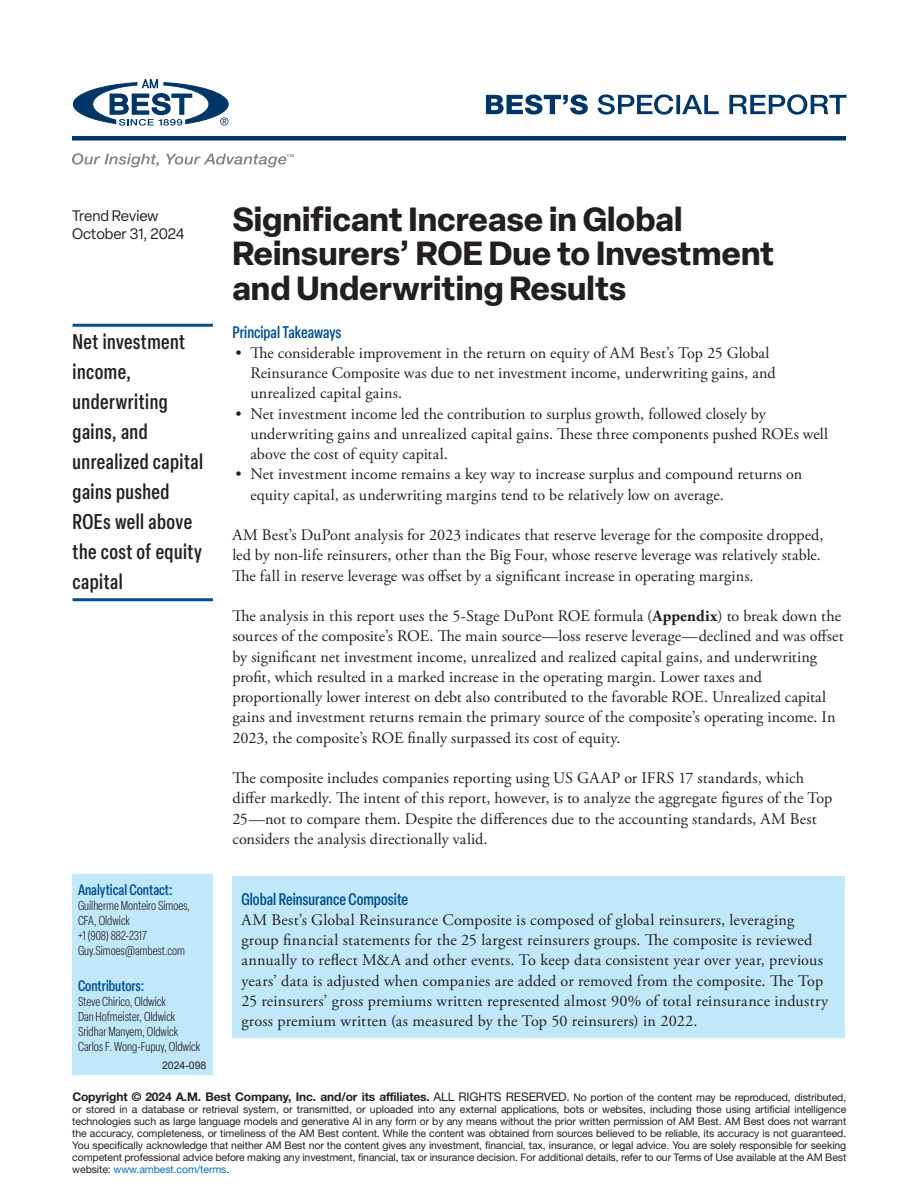
<style>
.page{position:relative;width:918px;height:1188px;background:#fff}
.page>*{position:absolute;margin:0;border:0;box-sizing:border-box;transform-origin:0 0}
.t1{font:700 33px/34.5px "Elza";color:#231f20}
.t2{font:500 condensed 21px/30px "Elza";letter-spacing:.025em;color:#231f20}
.t3{font:500 condensed 16.5px "Elza";color:#004f8f}
.t4{font:16.2px/20.2px "Adobe Garamond Pro";letter-spacing:.005em;color:#231f20}
.t5{font:500 condensed 15px "Elza";color:#004f8f}
.t6{font:15px/18px "Elza";letter-spacing:-.005em;color:#231f20}
.t7{font:300 condensed 12.75px/15px "Elza";color:#231f20}
.t8{font:700 12px "Helvetica Neue";letter-spacing:-.01em;color:#231f20}
.t9{font:10.5px/12px "Helvetica Neue";letter-spacing:-.01em;color:#231f20;text-align:justify}
.t10{font:10.5px "Arial";color:#231f20}
.s1{font-weight:700}
.s2{font-weight:400}
.s3{font-weight:400;font-size:10.5px}
.s4{color:#0872ba}
</style>
<div class="page">
<div style="left:72px;top:136px;width:774px;height:5px;background:#003667"></div>
<svg style="left:486px;top:94px;width:360px;height:21px"></svg>
<svg style="left:73px;top:79px;width:156px;height:47px"></svg>
<svg style="left:72px;top:153px;width:222px;height:14px"></svg>
<div style="left:72px;top:874px;width:140px;height:202px;background:#c1e8fa"></div>
<hr style="left:73px;top:324px;width:140px;height:3px;background:#004f8f">
<hr style="left:73px;top:598px;width:140px;height:3px;background:#004f8f">
<div style="left:232px;top:877px;width:612px;height:161px;background:#c1e8fa"></div>
<p class="t6" style="left:72px;top:207px;width:114px">Trend Review<br>October 31, 2024</p>
<h1 class="t1" style="left:232px;top:201px;width:543px">Significant Increase in Global<br>Reinsurers’ ROE Due to Investment and Underwriting Results</h1>
<p class="t3" style="left:232px;top:321px;width:111px">Principal Takeaways</p>
<p class="t4" style="left:250px;top:343px;width:527px;text-indent:-15px">• The considerable improvement in the return on equity of AM Best’s Top 25 Global<br>Reinsurance Composite was due to net investment income, underwriting gains, and unrealized capital gains.</p>
<p class="t4" style="left:250px;top:404px;width:579px;text-indent:-15px">• Net investment income led the contribution to surplus growth, followed closely by underwriting gains and unrealized capital gains. These three components pushed ROEs well above the cost of equity capital.</p>
<p class="t4" style="left:250px;top:465px;width:553px;text-indent:-15px">• Net investment income remains a key way to increase surplus and compound returns on equity capital, as underwriting margins tend to be relatively low on average.</p>
<p class="t4" style="left:232px;top:525px;width:593px">AM Best’s DuPont analysis for 2023 indicates that reserve leverage for the composite dropped, led by non-life reinsurers, other than the Big Four, whose reserve leverage was relatively stable.<br>The fall in reserve leverage was offset by a significant increase in operating margins.</p>
<p class="t4" style="left:232px;top:606px;width:613px">The analysis in this report uses the 5-Stage DuPont ROE formula (<span class="s1">Appendix</span>) to break down the sources of the composite’s ROE. The main source—loss reserve leverage—declined and was offset by significant net investment income, unrealized and realized capital gains, and underwriting profit, which resulted in a marked increase in the operating margin. Lower taxes and proportionally lower interest on debt also contributed to the favorable ROE. Unrealized capital gains and investment returns remain the primary source of the composite’s operating income. In 2023, the composite’s ROE finally surpassed its cost of equity.</p>
<p class="t4" style="left:232px;top:768px;width:602px">The composite includes companies reporting using US GAAP or IFRS 17 standards, which differ markedly. The intent of this report, however, is to analyze the aggregate figures of the Top 25—not to compare them. Despite the differences due to the accounting standards, AM Best considers the analysis directionally valid.</p>
<p class="t2" style="left:73px;top:326px;width:132px">Net investment income, underwriting gains, and unrealized capital gains pushed<br>ROEs well above the cost of equity capital</p>
<p class="t5" style="left:78px;top:879px;width:96px">Analytical Contact:</p>
<p class="t7" style="left:78px;top:897px;width:113px">Guilherme Monteiro Simoes,<br>CFA, Oldwick<br>+1 (908) 882-2317<br>Guy.Simoes@ambest.com</p>
<p class="t5" style="left:78px;top:975px;width:68px">Contributors:</p>
<p class="t7" style="left:78px;top:993px;width:124px">Steve Chirico, Oldwick<br>Dan Hofmeister, Oldwick<br>Sridhar Manyem, Oldwick<br>Carlos F. Wong-Fupuy, Oldwick</p>
<p class="t10" style="left:162px;top:1058px;width:46px">2024-098</p>
<p class="t3" style="left:241px;top:888px;width:168px">Global Reinsurance Composite</p>
<p class="t4" style="left:241px;top:910px;width:588px">AM Best’s Global Reinsurance Composite is composed of global reinsurers, leveraging group financial statements for the 25 largest reinsurers groups. The composite is reviewed annually to reflect M&amp;A and other events. To keep data consistent year over year, previous years’ data is adjusted when companies are added or removed from the composite. The Top 25 reinsurers’ gross premiums written represented almost 90% of total reinsurance industry gross premium written (as measured by the Top 50 reinsurers) in 2022.</p>
<p class="t8" style="left:72px;top:1089px;width:775px">Copyright © 2024 A.M. Best Company, Inc. and/or its affiliates. <span class="s2">ALL RIGHTS RESERVED.</span> <span class="s3">No portion of the content may be reproduced, distributed,</span></p>
<p class="t9" style="left:72px;top:1103px;width:776px">or stored in a database or retrieval system, or transmitted, or uploaded into any external applications, bots or websites, including those using artificial intelligence technologies such as large language models and generative AI in any form or by any means without the prior written permission of AM Best. AM Best does not warrant the accuracy, completeness, or timeliness of the AM Best content. While the content was obtained from sources believed to be reliable, its accuracy is not guaranteed.<br>You specifically acknowledge that neither AM Best nor the content gives any investment, financial, tax, insurance, or legal advice. You are solely responsible for seeking competent professional advice before making any investment, financial, tax or insurance decision. For additional details, refer to our Terms of Use available at the AM Best website: <span class="s4">www.ambest.com/terms</span>.</p>
</div>
